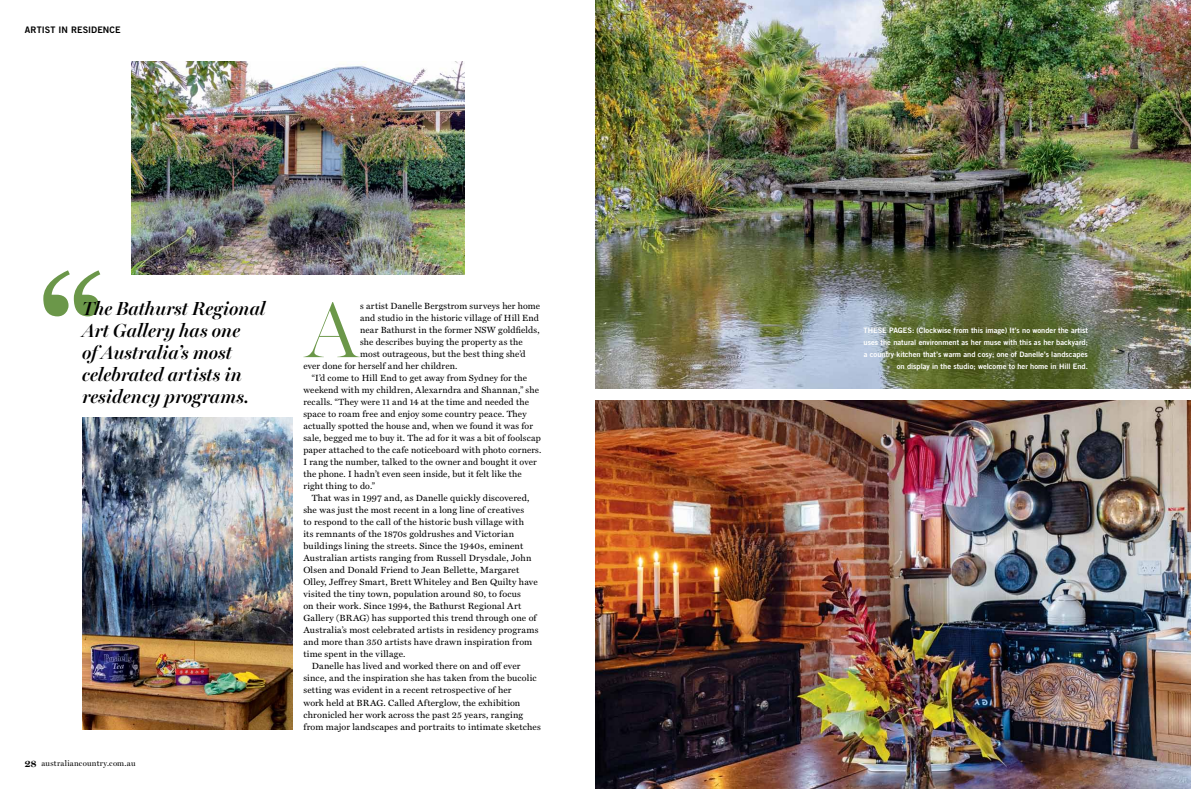
<style>
.page{position:relative;width:1191px;height:789px;background:#fff}
.page>*{position:absolute;margin:0;border:0;box-sizing:border-box;transform-origin:0 0}
.t1{font:600 165.6px "Miller Display";color:#6b9749}
.t2{font:300 79.3px "Miller Banner";color:#6b9749}
.t3{font:italic 600 19px/22px "Miller Banner";color:#000}
.t4{font:9px "Miller Text";letter-spacing:.02em;color:#000}
.t5{font:9px "Trade Gothic LT Pro Bd 2";letter-spacing:.01em;color:#000}
.t6{font:8px "Miller Display";letter-spacing:.04em;color:#000}
.t7{font:7.5px/12px "Trade Gothic LT Pro Bd 2";letter-spacing:.005em;color:#fff;text-align:right}
.s1{font-weight:700;font-size:10px}
</style>
<div class="page">
<img style="left:131px;top:61px;width:333px;height:213px">
<img style="left:595px;top:0;width:596px;height:388px">
<img style="left:595px;top:400px;width:596px;height:388px">
<img style="left:82px;top:417px;width:210px;height:312px">
<p class="t5" style="left:25px;top:24px;width:97px">artist in residence</p>
<h1 class="t1" style="left:40px;top:243px;width:65px">“</h1>
<h3 class="t3" style="left:82px;top:297px;width:185px">The Bathurst Regional<br>Art Gallery has one<br>of Australia’s most celebrated artists in residency programs.</h3>
<p class="t6" style="left:25px;top:757px;width:112px"><span class="s1">28</span> australiancountry.com.au</p>
<h2 class="t2" style="left:305px;top:282px;width:54px">A</h2>
<p class="t4" style="left:360px;top:300px;width:181px">s artist Danelle Bergstrom surveys her home</p>
<p class="t4" style="left:360px;top:312px;width:180px">and studio in the historic village of Hill End</p>
<p class="t4" style="left:360px;top:324px;width:181px">near Bathurst in the former NSW goldfields,</p>
<p class="t4" style="left:360px;top:336px;width:164px">she describes buying the property as the</p>
<p class="t4" style="left:360px;top:348px;width:167px">most outrageous, but the best thing she’d</p>
<p class="t4" style="left:303px;top:360px;width:156px">ever done for herself and her children.</p>
<p class="t4" style="left:312px;top:372px;width:217px">“I’d come to Hill End to get away from Sydney for the</p>
<p class="t4" style="left:303px;top:384px;width:237px">weekend with my children, Alexarndra and Shannan,” she</p>
<p class="t4" style="left:303px;top:396px;width:227px">recalls. “They were 11 and 14 at the time and needed the</p>
<p class="t4" style="left:303px;top:408px;width:225px">space to roam free and enjoy some country peace. They</p>
<p class="t4" style="left:303px;top:420px;width:231px">actually spotted the house and, when we found it was for</p>
<p class="t4" style="left:303px;top:432px;width:239px">sale, begged me to buy it. The ad for it was a bit of foolscap</p>
<p class="t4" style="left:303px;top:444px;width:239px">paper attached to the cafe noticeboard with photo corners.</p>
<p class="t4" style="left:303px;top:456px;width:235px">I rang the number, talked to the owner and bought it over</p>
<p class="t4" style="left:303px;top:468px;width:220px">the phone. I hadn’t even seen inside, but it felt like the</p>
<p class="t4" style="left:303px;top:480px;width:73px">right thing to do.”</p>
<p class="t4" style="left:312px;top:492px;width:219px">That was in 1997 and, as Danelle quickly discovered,</p>
<p class="t4" style="left:303px;top:504px;width:222px">she was just the most recent in a long line of creatives</p>
<p class="t4" style="left:303px;top:516px;width:222px">to respond to the call of the historic bush village with</p>
<p class="t4" style="left:303px;top:528px;width:212px">its remnants of the 1870s goldrushes and Victorian</p>
<p class="t4" style="left:303px;top:540px;width:221px">buildings lining the streets. Since the 1940s, eminent</p>
<p class="t4" style="left:303px;top:552px;width:229px">Australian artists ranging from Russell Drysdale, John</p>
<p class="t4" style="left:303px;top:564px;width:217px">Olsen and Donald Friend to Jean Bellette, Margaret</p>
<p class="t4" style="left:303px;top:576px;width:236px">Olley, Jeffrey Smart, Brett Whiteley and Ben Quilty have</p>
<p class="t4" style="left:303px;top:588px;width:219px">visited the tiny town, population around 80, to focus</p>
<p class="t4" style="left:303px;top:600px;width:219px">on their work. Since 1994, the Bathurst Regional Art</p>
<p class="t4" style="left:303px;top:612px;width:235px">Gallery (BRAG) has supported this trend through one of</p>
<p class="t4" style="left:303px;top:624px;width:236px">Australia’s most celebrated artists in residency programs</p>
<p class="t4" style="left:303px;top:636px;width:230px">and more than 350 artists have drawn inspiration from</p>
<p class="t4" style="left:303px;top:648px;width:104px">time spent in the village.</p>
<p class="t4" style="left:312px;top:660px;width:210px">Danelle has lived and worked there on and off ever</p>
<p class="t4" style="left:303px;top:672px;width:235px">since, and the inspiration she has taken from the bucolic</p>
<p class="t4" style="left:303px;top:684px;width:209px">setting was evident in a recent retrospective of her</p>
<p class="t4" style="left:303px;top:696px;width:218px">work held at BRAG. Called Afterglow, the exhibition</p>
<p class="t4" style="left:303px;top:708px;width:221px">chronicled her work across the past 25 years, ranging</p>
<p class="t4" style="left:303px;top:720px;width:239px">from major landscapes and portraits to intimate sketches</p>
<p class="t7" style="left:863px;top:324px;width:6px">THESE</p>
<p class="t7" style="left:889px;top:324px;width:6px">PAGES</p>
<p class="t7" style="left:863px;top:324px;width:226px">: (Clockwise from this image) It’s no wonder the artist<br>uses the natural environment as her muse with this as her backyard; a country kitchen that’s warm and cosy; one of Danelle’s landscapes on display in the studio; welcome to her home in H ill End.</p>
</div>
